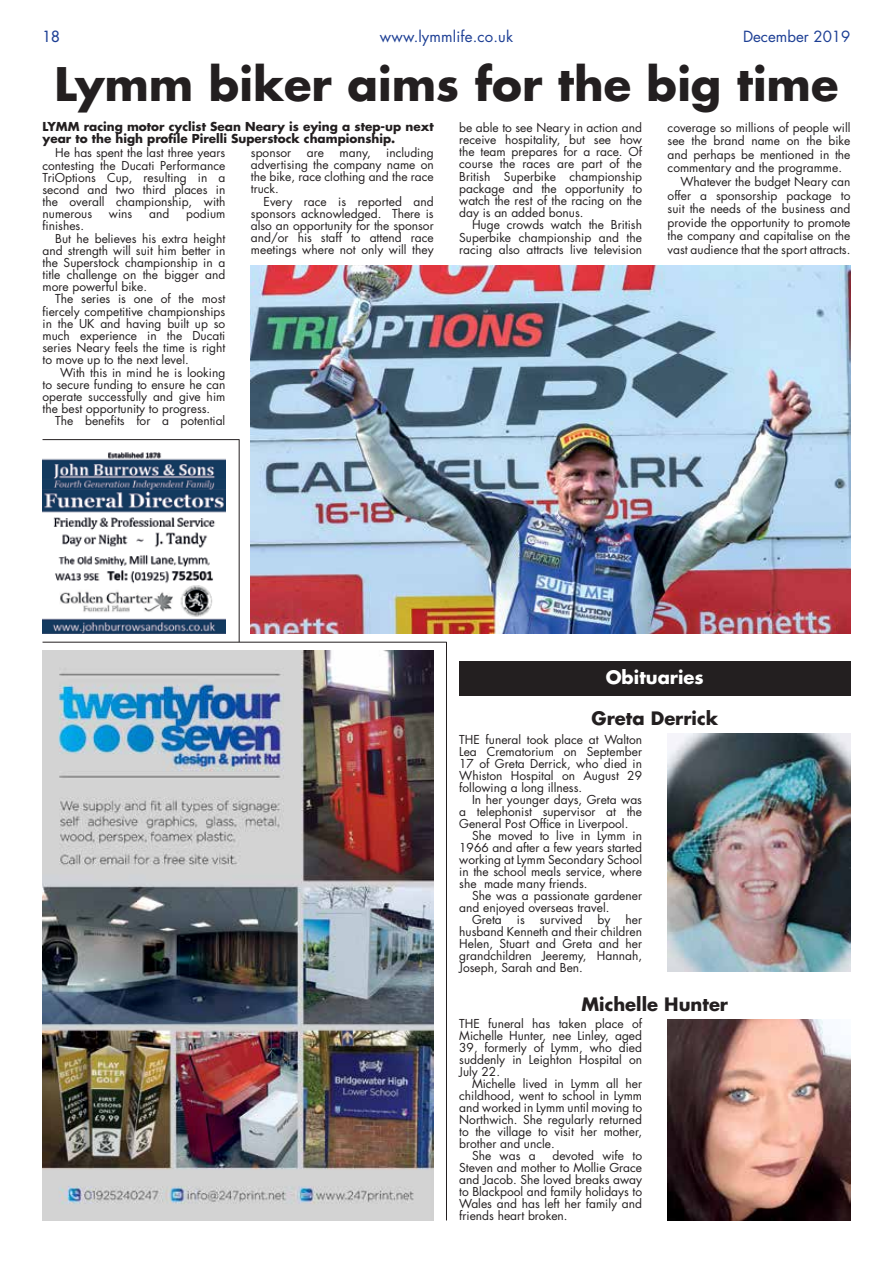
<style>
.page{position:relative;width:893px;height:1263px;background:#fff}
.page>*{position:absolute;margin:0;border:0;box-sizing:border-box;transform-origin:0 0}
.t1{font:700 45px "Futura Std";color:#231f20}
.t2{font:700 18px "Futura Std";color:#231f20}
.t3{font:700 18px "Futura Std";color:#fff}
.t4{font:15px "Futura Std";letter-spacing:.01em;color:#1c3e94}
.t5{font:500 15px "Futura Std";color:#1c3e94}
.t6{font:12px/12px "Futura Std";color:#231f20;text-align:justify}
.t7{font:700 12px/12px "Futura Std";color:#231f20}
</style>
<div class="page">
<hr style="left:446px;top:642px;width:1px;height:578px;background:#231f20">
<hr style="left:43px;top:642px;width:404px;height:1px;background:#231f20">
<hr style="left:239px;top:439px;width:1px;height:203px;background:#231f20">
<hr style="left:43px;top:439px;width:196px;height:1px;background:#231f20">
<img style="left:43px;top:452px;width:182px;height:182px">
<img style="left:43px;top:651px;width:391px;height:569px">
<div style="left:459px;top:661px;width:391px;height:34px;background:#231f20"></div>
<img style="left:251px;top:265px;width:599px;height:369px">
<img style="left:668px;top:734px;width:182px;height:237px">
<img style="left:668px;top:1020px;width:182px;height:200px">
<p class="t5" style="left:43px;top:27px;width:19px">18</p>
<p class="t4" style="left:380px;top:27px;width:135px">www.lymmlife.co.uk</p>
<p class="t4" style="left:743px;top:27px;width:109px">December 2019</p>
<p class="t1" style="left:54px;top:54px;width:786px">Lymm biker aims for the big time</p>
<p class="t7" style="left:43px;top:120px;width:393px">LYMM racing motor cyclist Sean Neary is eying a step-up next year to the high profile Pirelli Superstock championship.</p>
<p class="t6" style="left:43px;top:147px;width:184px;text-indent:13px">He has spent the last three years contesting the Ducati Performance TriOptions Cup, resulting in a second and two third places in the overall championship, with numerous</p>
<p class="t6" style="left:668px;top:121px;width:184px;line-height:13.5px">coverage so millions of people will see the brand name on the bike and perhaps be mentioned in the commentary and the programme.</p>
<p class="t6" style="left:668px;top:175px;width:184px;line-height:13.5px;text-indent:13px">Whatever the budget Neary can offer a sponsorship package to suit the needs of the business and provide the opportunity to promote the company and capitalise on the vast audience that the sport attracts.</p>
<p class="t6" style="left:459px;top:121px;width:184px">be able to see Neary in action and receive hospitality, but see how the team prepares for a race. Of course the races are part of the British Superbike championship package and the opportunity to watch the rest of the racing on the day is an added bonus.</p>
<p class="t6" style="left:459px;top:219px;width:184px;text-indent:13px">Huge crowds watch the British Superbike championship and the racing also attracts live television</p>
<p class="t6" style="left:251px;top:147px;width:184px;text-indent:135px">including advertising the company name on the bike, race clothing and the race truck.</p>
<p class="t6" style="left:251px;top:195px;width:184px;text-indent:13px">Every race is reported and sponsors acknowledged. There is also an opportunity for the sponsor and/or his staff to attend race meetings where not only will they</p>
<p class="t6" style="left:251px;top:147px;width:42px">sponsor</p>
<p class="t6" style="left:307px;top:147px;width:19px">are</p>
<p class="t6" style="left:340px;top:147px;width:33px">many,</p>
<p class="t6" style="left:109px;top:208px;width:25px">wins</p>
<p class="t6" style="left:149px;top:208px;width:22px">and</p>
<p class="t6" style="left:186px;top:208px;width:41px">podium</p>
<p class="t6" style="left:43px;top:220px;width:43px">finishes.</p>
<p class="t6" style="left:43px;top:232px;width:184px;text-indent:13px">But he believes his extra height and strength will suit him better in the Superstock championship in a title challenge on the bigger and more powerful bike.</p>
<p class="t6" style="left:43px;top:293px;width:184px;text-indent:13px">The series is one of the most fiercely competitive championships in the UK and having built up so much experience in the Ducati series Neary feels the time is right to move up to the next level.</p>
<p class="t6" style="left:43px;top:366px;width:184px;text-indent:18px">With this in mind he is looking to secure funding to ensure he can operate successfully and give him the best opportunity to progress.</p>
<p class="t6" style="left:55px;top:415px;width:172px">The benefits for a potential</p>
<p class="t3" style="left:606px;top:665px;width:100px">Obituaries</p>
<p class="t2" style="left:592px;top:707px;width:128px">Greta Derrick</p>
<p class="t6" style="left:459px;top:733px;width:184px">THE funeral took place at Walton Lea Crematorium on September 17 of Greta Derrick, who died in Whiston Hospital on August 29 following a long illness.</p>
<p class="t6" style="left:459px;top:793px;width:184px;text-indent:13px">In her younger days, Greta was a telephonist supervisor at the General Post Office in Liverpool.</p>
<p class="t6" style="left:459px;top:829px;width:184px;text-indent:13px">She moved to live in Lymm in 1966 and after a few years started working at Lymm Secondary School in the school meals service, where she made many friends.</p>
<p class="t6" style="left:459px;top:889px;width:184px;text-indent:13px">She was a passionate gardener and enjoyed overseas travel.</p>
<p class="t6" style="left:459px;top:913px;width:184px;text-indent:13px">Greta is survived by her husband Kenneth and their children Helen, Stuart and Greta and her grandchildren Jeeremy, Hannah, Joseph, Sarah and Ben.</p>
<p class="t2" style="left:582px;top:992px;width:148px">Michelle Hunter</p>
<p class="t6" style="left:459px;top:1018px;width:184px">THE funeral has taken place of Michelle Hunter, nee Linley, aged 39, formerly of Lymm, who died suddenly in Leighton Hospital on July 22.</p>
<p class="t6" style="left:459px;top:1078px;width:184px;text-indent:13px">Michelle lived in Lymm all her childhood, went to school in Lymm and worked in Lymm until moving to Northwich. She regularly returned to the village to visit her mother, brother and uncle.</p>
<p class="t6" style="left:472px;top:1150px;width:65px">She was a</p>
<p class="t6" style="left:459px;top:1150px;width:184px;text-indent:93px">devoted wife to Steven and mother to Mollie Grace and Jacob. She loved breaks away to Blackpool and family holidays to Wales and has left her family and friends heart broken.</p>
</div>
